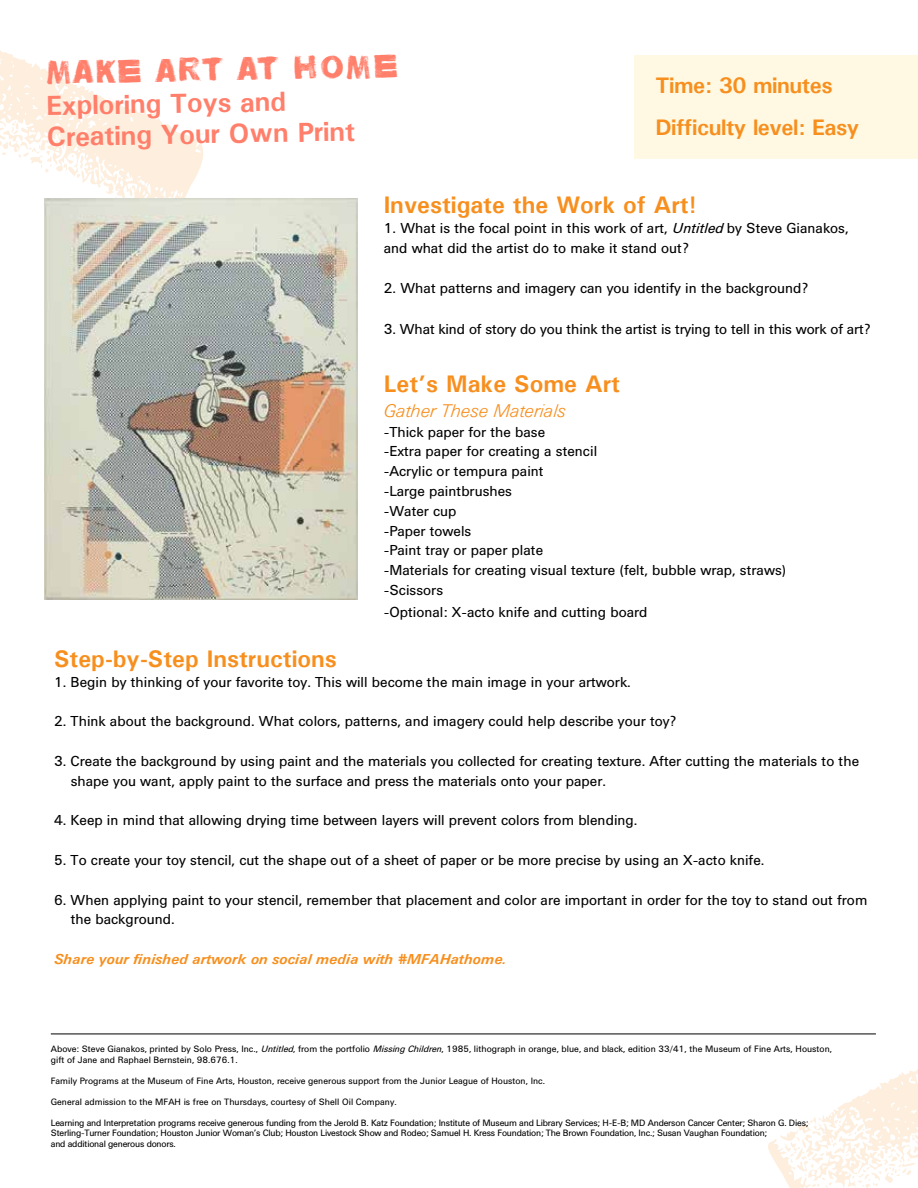
<style>
.page{position:relative;width:918px;height:1188px;background:#fff}
.page>*{position:absolute;margin:0;border:0;box-sizing:border-box;transform-origin:0 0}
.t1{font:700 32.25px "Kitchen Sink";color:#ff7f6b}
.t2{font:700 27.75px/31.2px "Univers";color:#ff7f6b}
.t3{font:700 24px "Univers";color:#f78f1e}
.t4{font:700 22.5px/42px "Univers";letter-spacing:-.02em;color:#f78f1e}
.t5{font:italic 300 21px "Univers Houston";color:#f78f1e}
.t6{font:16.5px/19.8px "Univers Houston";color:#000}
.t7{font:italic 700 16.5px "Univers Houston";color:#f78f1e}
.t8{font:10.5px/21px "Univers Houston";color:#000}
.t9{font:10.5px/10.5px "Univers Houston";letter-spacing:-.02em;color:#000}
.s1{font-style:italic}
</style>
<div class="page">
<svg style="left:0;top:50px;width:204px;height:167px"></svg>
<svg style="left:768px;top:1033px;width:150px;height:155px"></svg>
<hr style="left:51px;top:1034px;width:825px;height:1px;background:#000">
<div style="left:634px;top:55px;width:284px;height:104px;background:#fff9e3"></div>
<img style="left:45px;top:198px;width:313px;height:402px">
<h1 class="t1" style="left:45px;top:55px;width:355px;rotate:-1deg">MAKE ART AT HOME</h1>
<h2 class="t2" style="left:46px;top:89px;width:310px;rotate:-1deg">Exploring Toys and<br>Creating Your Own Print</h2>
<h3 class="t4" style="left:655px;top:63px;width:205px">Time: 30 minutes<br>Difficulty level: Easy</h3>
<h3 class="t3" style="left:384px;top:190px;width:315px">Investigate the Work of Art!</h3>
<p class="t6" style="left:384px;top:219px;width:466px">1. What is the focal point in this work of art, <span class="s1">Untitled</span>by Steve Gianakos, and what did the artist do to make it stand out?</p>
<p class="t6" style="left:384px;top:278px;width:426px">2. What patterns and imagery can you identify in the background?</p>
<p class="t6" style="left:384px;top:319px;width:488px">3. What kind of story do you think the artist is trying to tell in this work of art?</p>
<h3 class="t3" style="left:384px;top:368px;width:238px">Let’s Make Some Art</h3>
<p class="t5" style="left:384px;top:401px;width:184px">Gather These Materials</p>
<p class="t6" style="left:384px;top:422px;width:404px">-Thick paper for the base<br>-Extra paper for creating a stencil<br>-Acrylic or tempura paint<br>-Large paintbrushes<br>-Water cup<br>-Paper towels<br>-Paint tray or paper plate<br>-Materials for creating visual texture (felt, bubble wrap, straws) -Scissors</p>
<p class="t6" style="left:384px;top:602px;width:265px">-Optional: X-acto knife and cutting board</p>
<h3 class="t3" style="left:54px;top:644px;width:284px">Step-by-Step Instructions</h3>
<p class="t6" style="left:54px;top:672px;width:578px">1. Begin by thinking of your favorite toy. This will become the main image in your artwork.</p>
<p class="t6" style="left:54px;top:712px;width:624px">2. Think about the background. What colors, patterns, and imagery could help describe your toy?</p>
<p class="t6" style="left:71px;top:751px;width:790px;text-indent:-17px">3. Create the background by using paint and the materials you collected for creating texture. After cutting the materials to the shape you want, apply paint to the surface and press the materials onto your paper.</p>
<p class="t6" style="left:54px;top:811px;width:585px">4. Keep in mind that allowing drying time between layers will prevent colors from blending.</p>
<p class="t6" style="left:54px;top:850px;width:712px">5. To create your toy stencil, cut the shape out of a sheet of paper or be more precise by using an X-acto knife.</p>
<p class="t6" style="left:71px;top:890px;width:798px;text-indent:-17px">6. When applying paint to your stencil, remember that placement and color are important in order for the toy to stand out from the background.</p>
<p class="t7" style="left:54px;top:951px;width:453px">Share your finished artwork on social media with #MFAHathome.</p>
<p class="t8" style="left:51px;top:1044px;width:783px;line-height:10.5px">Above: Steve Gianakos, printed by Solo Press, Inc., <span class="s1">Untitled</span>, from the portfolio <span class="s1">MissingChildren</span>, 1985, lithograph in orange, blue, and black, edition 33/41, the Museum of Fine Arts, Houston, gift of Jane and Raphael Bernstein, 98.676.1.</p>
<p class="t8" style="left:51px;top:1070px;width:759px">Family Programs at the Museum of Fine Arts, Houston, receive generous support from the Junior League of Houston, Inc.<br>General admission to the MFAH is free on Thursdays, courtesy of Shell Oil Company.<br>Learning and Interpretation programs receive generous funding from the Jerold B. Katz Foundation; Institute of Museum and Library Services; H-E-B; MD Anderson Cancer Center; Sharon G. Dies;</p>
<p class="t9" style="left:51px;top:1128px;width:718px">Sterling-Turner Foundation; Houston Junior Woman’s Club; Houston Livestock Show and Rodeo; Samuel H. Kress Foundation; The Brown Foundation, Inc.; Susan Vaughan Foundation; and additional generous donors.</p>
</div>
